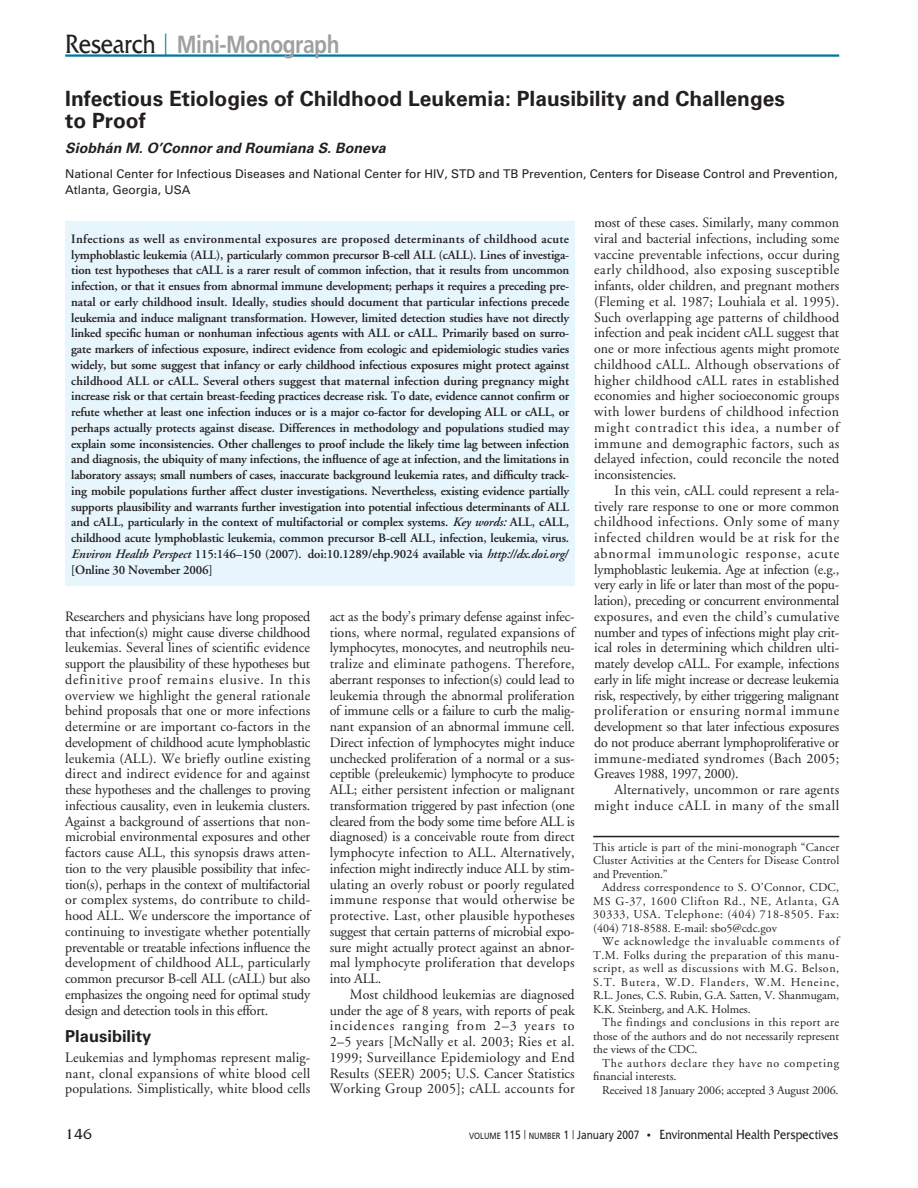
<style>
.page{position:relative;width:918px;height:1188px;background:#fff}
.page>*{position:absolute;margin:0;border:0;box-sizing:border-box;transform-origin:0 0}
.t1{font:700 24.75px "Frutiger";letter-spacing:-.02em;color:#9ea0a2;scale:.85 1}
.t2{font:700 21px/22.5px "Univers";color:#231f20}
.t3{font:700 16.5px "Univers";color:#231f20}
.t4{font:15px "Friz Quadrata IT Cby BT";color:#231f20}
.t5{font:14.25px/15.8px "Adobe Garamond";letter-spacing:.01em;color:#231f20;text-align:justify}
.t6{font:italic 700 14.25px "Univers";color:#231f20}
.t7{font:13.5px "Friz Quadrata IT Cby BT";color:#231f20;scale:.85 1}
.t8{font:600 12.75px/15.8px "Adobe Garamond";letter-spacing:-.015em;color:#231f20}
.t9{font:12px/13.5px "Adobe Garamond";color:#231f20;text-align:justify}
.t10{font:12px/15.8px "Univers";color:#231f20}
.t11{font:12px/13.5px "Adobe Garamond";letter-spacing:.06em;color:#231f20}
.s1{font-family:"Friz Quadrata IT Cby BT";font-weight:400;font-size:27px;color:#231f20}
.s2{font-weight:300;font-size:30px;color:#0075a2}
.s3{font-style:italic}
.s4{font-family:"Frutiger";font-size:9px}
.s5{font-family:"Frutiger";font-size:12px}
.s6{font-family:"Frutiger";font-weight:300;font-size:12px}
.s7{font-size:10.5px}
</style>
<div class="page">
<hr style="left:65px;top:54px;width:774px;height:3px;background:#0075a2">
<hr style="left:593px;top:836px;width:246px;height:1px;background:#231f20">
<div style="left:65px;top:221px;width:510px;height:365px;background:#e7f6fd"></div>
<h1 class="t1" style="left:65px;top:34px;width:324px"><span class="s1">Research</span> <span class="s2">|</span> Mini-Monograph</h1>
<h2 class="t2" style="left:65px;top:89px;width:721px">Infectious Etiologies of Childhood Leukemia: Plausibility and Challenges to Proof</h2>
<p class="t6" style="left:65px;top:143px;width:325px">Siobhán M. O’Connor and Roumiana S. Boneva</p>
<p class="t10" style="left:65px;top:167px;width:774px">National Center for Infectious Diseases and National Center for HIV, STD and TB Prevention, Centers for Disease Control and Prevention,<br>Atlanta, Georgia, USA</p>
<p class="t8" style="left:71px;top:232px;width:500px">Infections as well as environmental exposures are proposed determinants of childhood acute lymphoblastic leukemia (ALL), particularly common precursor B-cell ALL (cALL). Lines of investiga&shy;tion test hypotheses that cALL is a rarer result of common infection, that it results from uncommon infection, or that it ensues from abnormal immune development; perhaps it requires a preceding pre&shy;natal or early childhood insult. Ideally, studies should document that particular infections precede leukemia and induce malignant transformation. However, limited detection studies have not directly linked specific human or nonhuman infectious agents with ALL or cALL. Primarily based on surro&shy;gate markers of infectious exposure, indirect evidence from ecologic and epidemiologic studies varies widely, but some suggest that infancy or early childhood infectious exposures might protect against childhood ALL or cALL. Several others suggest that maternal infection during pregnancy might increase risk or that certain breast-feeding practices decrease risk. To date, evidence cannot confirm or refute whether at least one infection induces or is a major co-factor for developing ALL or cALL, or perhaps actually protects against disease. Differences in methodology and populations studied may explain some inconsistencies. Other challenges to proof include the likely time lag between infection and diagnosis, the ubiquity of many infections, the influence of age at infection, and the limitations in laboratory assays; small numbers of cases, inaccurate background leukemia rates, and difficulty track&shy;ing mobile populations further affect cluster investigations. Nevertheless, existing evidence partially supports plausibility and warrants further investigation into potential infectious determinants of ALL and cALL, particularly in the context of multifactorial or complex systems. <span class="s3">Key words:</span> ALL, cALL, childhood acute lymphoblastic leukemia, common precursor B-cell ALL, infection, leukemia, virus.<br><span class="s3">Environ Health Perspect</span> 115:146–150 (2007). doi:10.1289/ehp.9024 available via <span class="s3">http://dx.doi.org/ </span>[Online 30 November 2006]</p>
<p class="t5" style="left:594px;top:216px;width:247px">most of these cases. Similarly, many common viral and bacterial infections, including some vaccine preventable infections, occur during early childhood, also exposing susceptible infants, older children, and pregnant mothers (Fleming et al. 1987; Louhiala et al. 1995).<br>Such overlapping age patterns of childhood infection and peak incident cALL suggest that one or more infectious agents might promote childhood cALL. Although observations of higher childhood cALL rates in established economies and higher socioeconomic groups with lower burdens of childhood infection might contradict this idea, a number of immune and demographic factors, such as delayed infection, could reconcile the noted inconsistencies.</p>
<p class="t5" style="left:594px;top:484px;width:247px;text-indent:20px">In this vein, cALL could represent a rela&shy;tively rare response to one or more common childhood infections. Only some of many infected children would be at risk for the abnormal immunologic response, acute lymphoblastic leukemia. Age at infection (e.g., very early in life or later than most of the popu&shy;lation), preceding or concurrent environmental exposures, and even the child’s cumulative number and types of infections might play crit&shy;ical roles in determining which children ulti&shy;mately develop cALL. For example, infections early in life might increase or decrease leukemia risk, respectively, by either triggering malignant proliferation or ensuring normal immune development so that later infectious exposures do not produce aberrant lymphoproliferative or immune-mediated syndromes (Bach 2005; Greaves 1988, 1997, 2000).</p>
<p class="t5" style="left:594px;top:783px;width:246px;text-align:right">Alternatively, uncommon or rare agents might induce cALL in many of the small</p>
<p class="t9" style="left:593px;top:841px;width:248px">This article is part of the mini-monograph “Cancer Cluster Activities at the Centers for Disease Control and Prevention.”</p>
<p class="t9" style="left:593px;top:882px;width:248px;text-indent:9px">Address correspondence to S. O’Connor, CDC, MS G-37, 1600 Clifton Rd., NE, Atlanta, GA 30333, USA. Telephone: (404) 718-8505. Fax: (404) 718-8588. E-mail: sbo5@cdc.gov</p>
<p class="t9" style="left:593px;top:936px;width:248px;text-indent:9px">We acknowledge the invaluable comments of T.M. Folks during the preparation of this manu&shy;script, as well as discussions with M.G. Belson, S.T. Butera, W.D. Flanders, W.M. Heneine, R.L. Jones, C.S. Rubin, G.A. Satten, V. Shanmugam, K.K. Steinberg, and A.K. Holmes.</p>
<p class="t9" style="left:593px;top:1017px;width:248px;text-indent:9px">The findings and conclusions in this report are those of the authors and do not necessarily represent the views of the CDC.</p>
<p class="t11" style="left:593px;top:1057px;width:248px;text-indent:9px">The authors declare they have no competing financial interests.</p>
<p class="t9" style="left:602px;top:1084px;width:238px">Received 18 January 2006; accepted 3 August 2006.</p>
<p class="t5" style="left:330px;top:610px;width:247px">act as the body’s primary defense against infec&shy;tions, where normal, regulated expansions of lymphocytes, monocytes, and neutrophils neu&shy;tralize and eliminate pathogens. Therefore, aberrant responses to infection(s) could lead to leukemia through the abnormal proliferation of immune cells or a failure to curb the malig&shy;nant expansion of an abnormal immune cell.<br>Direct infection of lymphocytes might induce unchecked proliferation of a normal or a sus&shy;ceptible (preleukemic) lymphocyte to produce ALL; either persistent infection or malignant transformation triggered by past infection (one cleared from the body some time before ALL is diagnosed) is a conceivable route from direct lymphocyte infection to ALL. Alternatively, infection might indirectly induce ALL by stim&shy;ulating an overly robust or poorly regulated immune response that would otherwise be protective. Last, other plausible hypotheses suggest that certain patterns of microbial expo&shy;sure might actually protect against an abnor&shy;mal lymphocyte proliferation that develops into ALL.</p>
<p class="t5" style="left:330px;top:988px;width:247px;text-indent:20px">Most childhood leukemias are diagnosed under the age of 8 years, with reports of peak incidences ranging from 2–3 years to 2–5 years [McNally et al. 2003; Ries et al.<br>1999; Surveillance Epidemiology and End Results (SEER) 2005; U.S. Cancer Statistics Working Group 2005]; cALL accounts for</p>
<p class="t5" style="left:65px;top:610px;width:247px">Researchers and physicians have long proposed that infection(s) might cause diverse childhood leukemias. Several lines of scientific evidence support the plausibility of these hypotheses but definitive proof remains elusive. In this overview we highlight the general rationale behind proposals that one or more infections determine or are important co-factors in the development of childhood acute lymphoblastic leukemia (ALL). We briefly outline existing direct and indirect evidence for and against these hypotheses and the challenges to proving infectious causality, even in leukemia clusters.<br>Against a background of assertions that non&shy;microbial environmental exposures and other factors cause ALL, this synopsis draws atten&shy;tion to the very plausible possibility that infec&shy;tion(s), perhaps in the context of multifactorial or complex systems, do contribute to child&shy;hood ALL. We underscore the importance of continuing to investigate whether potentially preventable or treatable infections influence the development of childhood ALL, particularly common precursor B-cell ALL (cALL) but also emphasizes the ongoing need for optimal study design and detection tools in this effort.</p>
<p class="t3" style="left:65px;top:1030px;width:88px">Plausibility</p>
<p class="t5" style="left:65px;top:1051px;width:247px">Leukemias and lymphomas represent malig&shy;nant, clonal expansions of white blood cell populations. Simplistically, white blood cells</p>
<p class="t4" style="left:65px;top:1128px;width:28px">146</p>
<p class="t7" style="left:469px;top:1129px;width:436px"><span class="s4">VOLUME</span> <span class="s5">115</span> <span class="s6">|</span> <span class="s4">NUMBER</span> <span class="s5">1</span> <span class="s6">|</span> <span class="s5">January 2007</span> <span class="s7">•</span> Environmental Health Perspectives</p>
</div>
